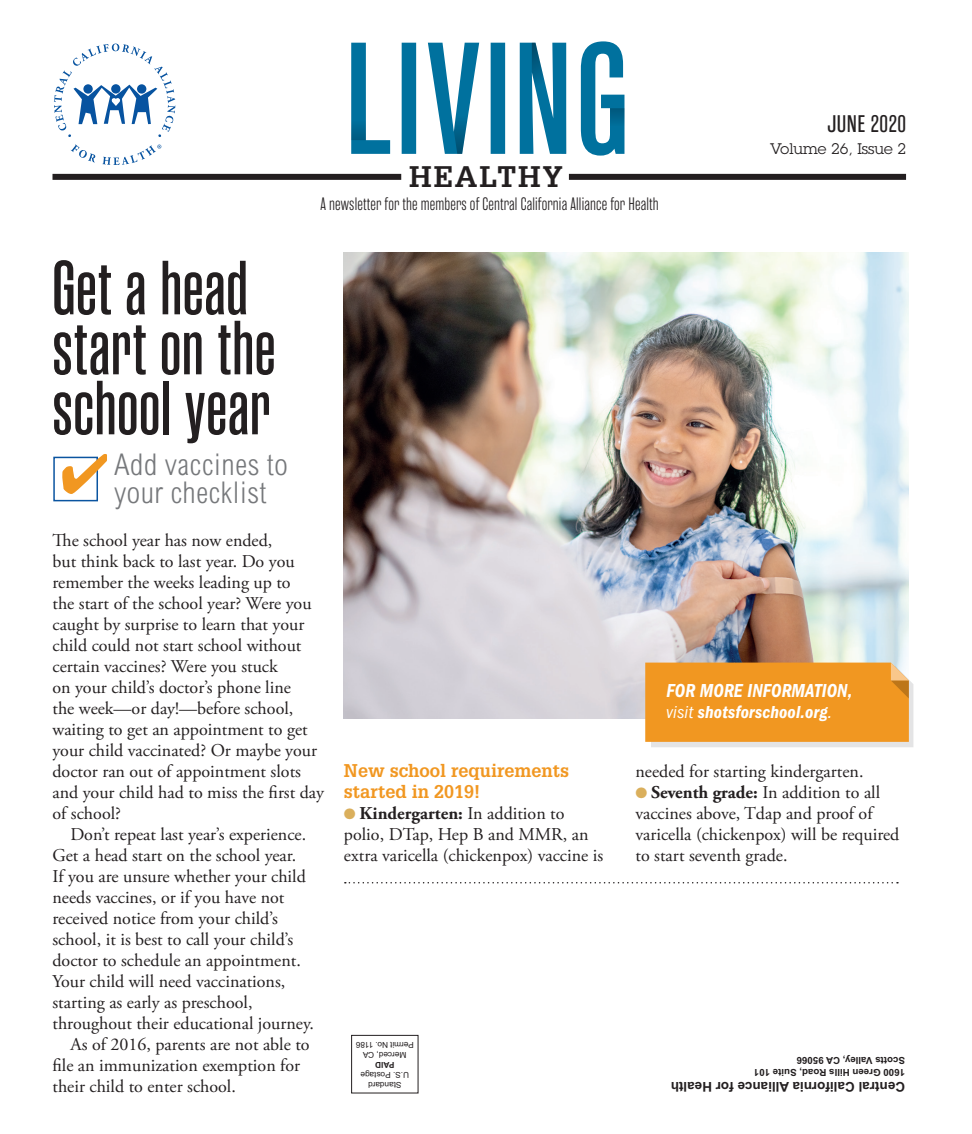
<style>
.page{position:relative;width:972px;height:1134px;background:#fff}
.page>*{position:absolute;margin:0;border:0;box-sizing:border-box;transform-origin:0 0}
._1_EN_HEAD__28-48pt{font:600 76.5px/60px "Rama Gothic M";letter-spacing:.01em;color:#231f20}
._1_EN_head_subhead{font:300 condensed 30px/28.5px "Arial MT Std";letter-spacing:.02em;color:#76787b}
._1_EN_body_number{font:700 29.1px "Glypha LT Std";letter-spacing:.065em;color:#231f20}
._5_EN_issue{font:24px "Rama Gothic E";letter-spacing:.02em;color:#231f20}
._5_EN_CTA_body{font:19.5px "ITC Franklin Gothic Std Dm Cd It";letter-spacing:.005em;color:#fff;scale:.95 1}
._1_EN_body_no_indent{font:18px/21px "Adobe Garamond Pro";color:#231f20}
._1_EN_BODY{font:18px/21px "Adobe Garamond Pro";color:#231f20}
._1_EN_BODY-2{font:300 18px "Rama Gothic E";letter-spacing:.01em;color:#231f20;scale:.9 1}
._1_EN_body_breaker{font:700 18px/21px "Glypha LT Std";color:#f19721}
._5_EN_CTA_body-2{font:18px "ITC Franklin Gothic Std Dm Cd It";letter-spacing:.01em;color:#fff}
.t1{font:15px "Lubalin Graph Std";color:#231f20}
.t2{font:700 13.5px "Arial MT Std";color:#231f20}
.t3{font:700 9.75px "Arial MT Std";color:#231f20}
.t4{font:8.25px "Arial MT Std";color:#231f20}
.t5{font:700 8.25px "Arial MT Std";color:#231f20}
.s1{color:#daaf5c}
.s2{font-weight:700;font-size:15px;color:#daaf5c}
.s3{font-weight:700}
.s4{font-family:"ITC Franklin Gothic Std";font-style:italic;font-stretch:condensed}
</style>
<div class="page">
<svg style="left:345px;top:882px;width:553px;height:2px"></svg>
<div style="left:569px;top:174px;width:337px;height:6px;background:#231f20"></div>
<div style="left:52px;top:174px;width:349px;height:6px;background:#231f20"></div>
<svg style="left:351px;top:41px;width:273px;height:115px"></svg>
<svg style="left:351px;top:92px;width:15px;height:48px"></svg>
<svg style="left:71px;top:144px;width:24px;height:18px"></svg>
<svg style="left:102px;top:145px;width:59px;height:20px"></svg>
<svg style="left:54px;top:44px;width:121px;height:93px"></svg>
<div style="left:351px;top:1035px;width:67px;height:58px;border:1px solid #231f20"></div>
<img style="left:344px;top:252px;width:565px;height:466px">
<svg style="left:645px;top:663px;width:268px;height:84px;background:#ef9d32"></svg>
<div style="left:53px;top:457px;width:45px;height:44px;border:2px solid #0a54a0"></div>
<svg style="left:62px;top:454px;width:45px;height:40px"></svg>
<p class="_5_EN_issue" style="left:828px;top:111px;width:80px">JUNE 2020</p>
<p class="_1_EN_body_number" style="left:409px;top:158px;width:155px">HEALTHY</p>
<p class="_1_EN_BODY-2" style="left:321px;top:194px;width:377px">A newsletter for the members of Central California Alliance for Health</p>
<p class="t1" style="left:770px;top:139px;width:137px">Volume 26, Issue 2</p>
<p class="_1_EN_HEAD__28-48pt" style="left:52px;top:260px;width:224px">Get a head start on the school year</p>
<p class="_1_EN_head_subhead" style="left:115px;top:450px;width:175px">Add vaccines to your checklist</p>
<p class="_1_EN_body_no_indent" style="left:52px;top:530px;width:273px">The school year has now ended,<br>but think back to last year. Do you remember the weeks leading up to<br>the start of the school year? Were you caught by surprise to learn that your child could not start school without certain vaccines? Were you stuck<br>on your child’s doctor’s phone line<br>the week—or day!—before school, waiting to get an appointment to get your child vaccinated? Or maybe your doctor ran out of appointment slots and your child had to miss the first day of school?</p>
<p class="_1_EN_BODY" style="left:52px;top:824px;width:263px;text-indent:18px">Don’t repeat last year’s experience.<br>Get a head start on the school year.<br>If you are unsure whether your child needs vaccines, or if you have not received notice from your child’s school, it is best to call your child’s doctor to schedule an appointment.<br>Your child will need vaccinations, starting as early as preschool, throughout their educational journey.</p>
<p class="_1_EN_BODY" style="left:52px;top:1034px;width:259px;text-indent:18px">As of 2016, parents are not able to file an immunization exemption for their child to enter school.</p>
<p class="_1_EN_body_breaker" style="left:344px;top:760px;width:227px">New school requirements started in 2019!</p>
<p class="_1_EN_body_no_indent" style="left:344px;top:803px;width:261px"><span class="s1">●</span><span class="s2">●</span> <span class="s3">Kindergarten:</span> In addition to polio, DTap, Hep B and MMR, an extra varicella (chickenpox) vaccine is</p>
<p class="t4" style="left:414px;top:1050px;width:59px;rotate:-180deg">Permit No. 1186</p>
<p class="t4" style="left:406px;top:1060px;width:45px;rotate:-180deg">Merced, CA</p>
<p class="t5" style="left:394px;top:1070px;width:21px;rotate:-180deg">PAID</p>
<p class="t4" style="left:409px;top:1080px;width:50px;rotate:-180deg">U.S. Postage</p>
<p class="t4" style="left:402px;top:1089px;width:35px;rotate:-180deg">Standard</p>
<p class="_5_EN_CTA_body" style="left:667px;top:679px;width:197px">FOR MORE INFORMATION,</p>
<p class="_5_EN_CTA_body-2" style="left:667px;top:702px;width:167px"><span class="s4">visit</span> shotsforschool.org<span class="s4">.</span></p>
<p class="_1_EN_body_no_indent" style="left:636px;top:761px;width:230px">needed for starting kindergarten.</p>
<p class="_1_EN_body_no_indent" style="left:636px;top:782px;width:265px"><span class="s1">●</span><span class="s2">●</span> <span class="s3">Seventh grade:</span> In addition to all vaccines above, Tdap and proof of varicella (chickenpox) will be required to start seventh grade.</p>
<p class="t3" style="left:905px;top:1066px;width:110px;rotate:-180deg">Scotts Valley, CA 95066</p>
<p class="t3" style="left:905px;top:1079px;width:153px;rotate:-180deg">1600 Green Hills Road, Suite 101</p>
<p class="t2" style="left:905px;top:1095px;width:236px;rotate:-180deg">Central California Alliance for Health</p>
</div>
